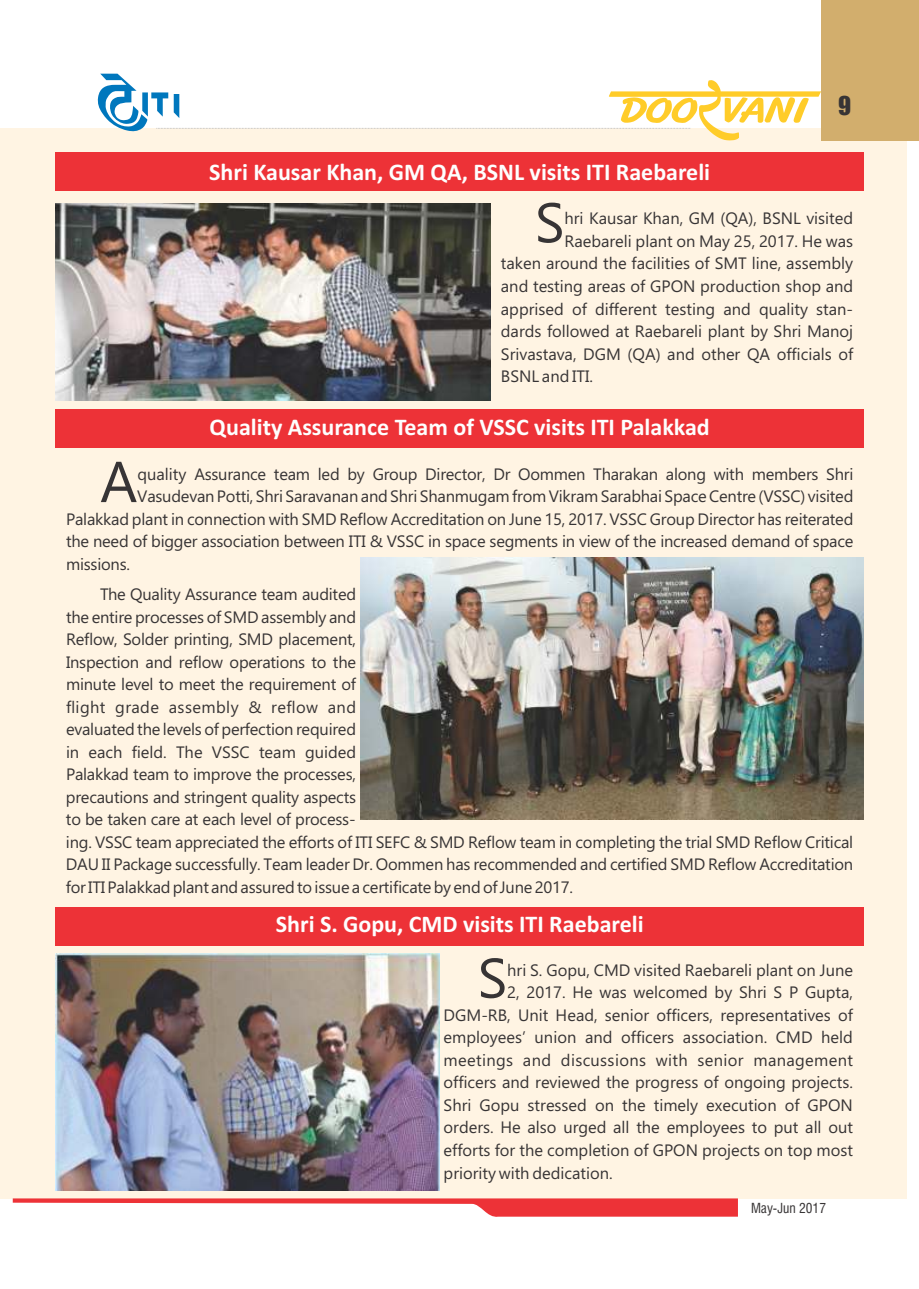
<style>
.page{position:relative;width:919px;height:1289px;background:#fff}
.page>*{position:absolute;margin:0;border:0;box-sizing:border-box;transform-origin:0 0}
.t1{font:57.6px "Ebrima";color:#373435}
.t2{font:55.65px "Ebrima";color:#373435}
.t3{font:700 24px "Calibri";color:#fefefe}
.t4{font:24px "Impact";color:#373435}
.t5{font:16.5px/22.5px "Ebrima";letter-spacing:-.015em;color:#373435}
.t6{font:16.5px "Ebrima";letter-spacing:.02em;color:#373435}
.t7{font:condensed 13.5px "Swiss 721 BT";color:#373435}
</style>
<div class="page">
<div style="left:0;top:128px;width:906px;height:1070px;background:#fff4e3"></div>
<div style="left:821px;top:0;width:97px;height:140px;background:#d2ae6d"></div>
<svg style="left:97px;top:74px;width:724px;height:66px"></svg>
<svg style="left:13px;top:1198px;width:725px;height:19px"></svg>
<div style="left:55px;top:409px;width:808px;height:38px;background:#ed3237"></div>
<img style="left:360px;top:557px;width:503px;height:262px">
<div style="left:55px;top:907px;width:808px;height:38px;background:#ed3237"></div>
<img style="left:55px;top:953px;width:384px;height:237px">
<div style="left:55px;top:152px;width:808px;height:39px;background:#ed3237"></div>
<img style="left:55px;top:203px;width:435px;height:198px">
<h3 class="t3" style="left:209px;top:162px;width:502px">Shri Kausar Khan, GM QA, BSNL visits ITI Raebareli</h3>
<h3 class="t4" style="left:837px;top:96px;width:15px">9</h3>
<h2 class="t2" style="left:535px;top:202px;width:31px">S</h2>
<p class="t5" style="left:564px;top:209px;width:290px">hri Kausar Khan, GM (QA), BSNL visited</p>
<p class="t5" style="left:564px;top:231px;width:290px">Raebareli plant on May 25, 2017. He was</p>
<p class="t5" style="left:501px;top:254px;width:354px">taken around the facilities of SMT line, assembly</p>
<p class="t5" style="left:501px;top:276px;width:354px">and testing areas of GPON production shop and</p>
<p class="t5" style="left:501px;top:299px;width:354px">apprised of different testing and quality stan-</p>
<p class="t5" style="left:501px;top:321px;width:354px">dards followed at Raebareli plant by Shri Manoj</p>
<p class="t5" style="left:501px;top:344px;width:354px">Srivastava, DGM (QA) and other QA officials of</p>
<p class="t5" style="left:501px;top:366px;width:94px">BSNL and ITI.</p>
<h3 class="t3" style="left:210px;top:416px;width:501px">Quality Assurance Team of VSSC visits ITI Palakkad</h3>
<h1 class="t1" style="left:100px;top:460px;width:39px">A</h1>
<p class="t5" style="left:137px;top:464px;width:717px">quality Assurance team led by Group Director, Dr Oommen Tharakan along with members Shri</p>
<p class="t5" style="left:137px;top:487px;width:717px">Vasudevan Potti, Shri Saravanan and Shri Shanmugam from Vikram Sarabhai Space Centre (VSSC) visited</p>
<p class="t5" style="left:66px;top:509px;width:788px">Palakkad plant in connection with SMD Reflow Accreditation on June 15, 2017. VSSC Group Director has reiterated</p>
<p class="t5" style="left:66px;top:532px;width:788px">the need of bigger association between ITI &amp; VSSC in space segments in view of the increased demand of space</p>
<p class="t5" style="left:66px;top:554px;width:65px">missions.</p>
<p class="t5" style="left:66px;top:584px;width:788px;text-indent:34px">The Quality Assurance team audited<br>the entire processes of SMD assembly and<br>Reflow, Solder printing, SMD placement,<br>Inspection and reflow operations to the<br>minute level to meet the requirement of<br>flight grade assembly &amp; reflow and<br>evaluated the levels of perfection required<br>in each field. The VSSC team guided<br>Palakkad team to improve the processes,<br>precautions and stringent quality aspects<br>to be taken care at each level of process-<br>ing. VSSC team appreciated the efforts of ITI SEFC &amp; SMD Reflow team in completing the trial SMD Reflow Critical DAU II Package successfully. Team leader Dr. Oommen has recommended and certified SMD Reflow Accreditation forITIPalakkadplant andassuredtoissue a certificateby endofJune 2017.</p>
<h3 class="t3" style="left:276px;top:914px;width:369px">Shri S. Gopu, CMD visits ITI Raebareli</h3>
<h2 class="t2" style="left:477px;top:957px;width:31px">S</h2>
<p class="t5" style="left:507px;top:960px;width:347px">hri S. Gopu, CMD visited Raebareli plant on June</p>
<p class="t5" style="left:507px;top:982px;width:347px">2, 2017. He was welcomed by Shri S P Gupta,</p>
<p class="t5" style="left:443px;top:1005px;width:411px">DGM-RB, Unit Head, senior officers, representatives of</p>
<p class="t5" style="left:443px;top:1027px;width:411px">employees’ union and officers association. CMD held</p>
<p class="t6" style="left:443px;top:1053px;width:411px">meetings and discussions with senior management</p>
<p class="t5" style="left:443px;top:1072px;width:411px">officers and reviewed the progress of ongoing projects.</p>
<p class="t5" style="left:443px;top:1095px;width:411px">Shri Gopu stressed on the timely execution of GPON</p>
<p class="t5" style="left:443px;top:1117px;width:411px">orders. He also urged all the employees to put all out</p>
<p class="t5" style="left:443px;top:1140px;width:411px">efforts for the completion of GPON projects on top most</p>
<p class="t5" style="left:443px;top:1162px;width:170px">priority with dedication.</p>
<p class="t7" style="left:751px;top:1202px;width:77px">May-Jun 2017</p>
</div>
